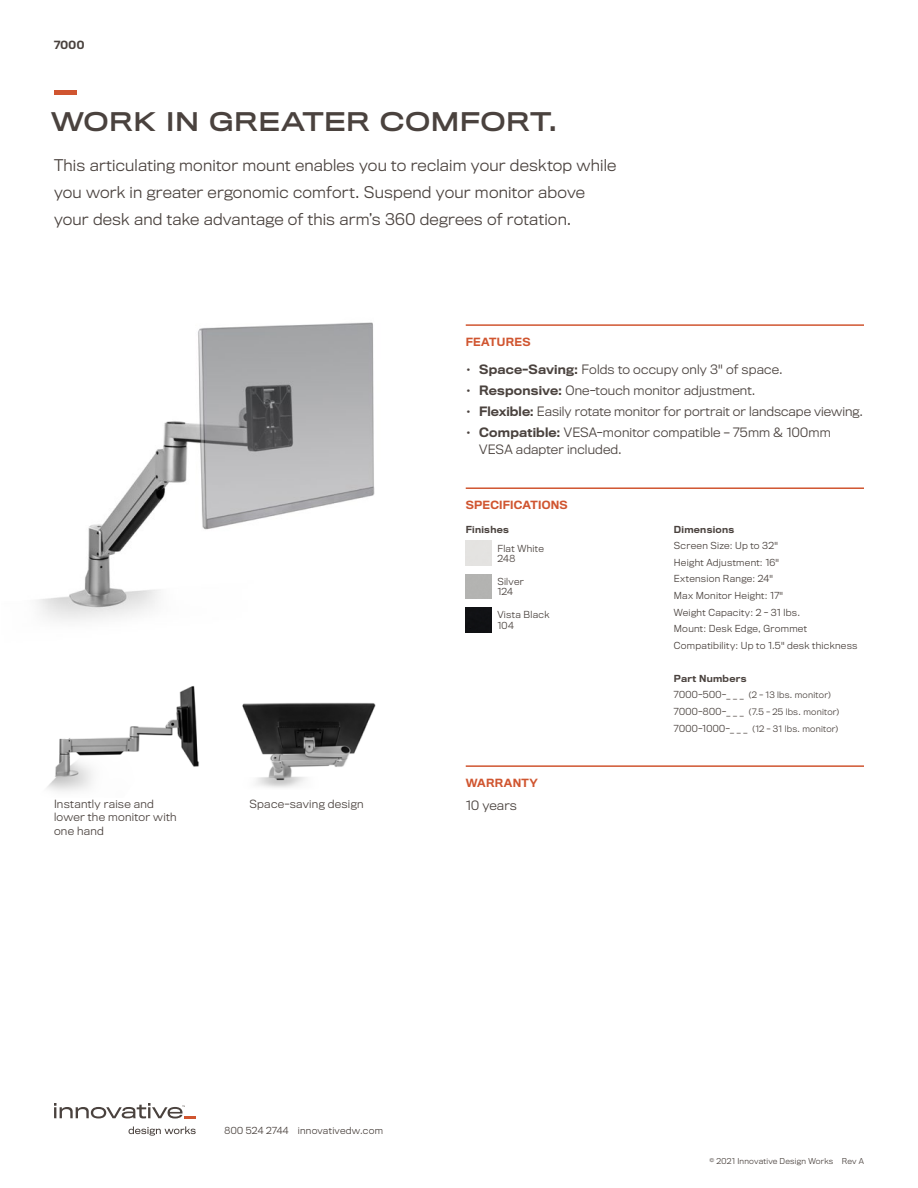
<style>
.page{position:relative;width:918px;height:1188px;background:#fff}
.page>*{position:absolute;margin:0;border:0;box-sizing:border-box;transform-origin:0 0}
.Intro_Header{font:24px "Titling Gothic FB Wide Standard";letter-spacing:.005em;color:#4a423e}
.Description_-_Main{font:300 15px/27px "Titling Gothic FB";letter-spacing:.015em;color:#4a423e}
.Body_-_Features{font:300 12px/16.5px "Titling Gothic FB";letter-spacing:.01em;color:#4a423e}
.Body_-_Warranty{font:300 12px "Titling Gothic FB";letter-spacing:.01em;color:#4a423e}
.t1{font:300 10.5px/13.5px "Titling Gothic FB";letter-spacing:.025em;color:#4a423e}
.Subhead{font:500 10.5px "Titling Gothic FB";letter-spacing:.02em;color:#d05530}
.Product_Name_-_Small{font:500 10.5px "Titling Gothic FB";color:#4a423e}
.Body_-_Specification{font:300 9px "Titling Gothic FB";letter-spacing:.03em;color:#4a423e}
.Body_-_Specification-2{font:500 9px "Titling Gothic FB";letter-spacing:.035em;color:#4a423e}
.Contact_Info{font:300 9px "Titling Gothic FB";letter-spacing:.03em;color:#4a423e}
.Finishes{font:300 9px "Titling Gothic FB";letter-spacing:.025em;color:#4a423e}
.Body_-_Specification-3{font:300 8.25px "Titling Gothic FB";letter-spacing:.03em;color:#4a423e}
.Copyright{font:300 7.5px "Titling Gothic FB";letter-spacing:.03em;color:#4a423e}
.s1{font-weight:500}
.s2{font-size:9px}
</style>
<div class="page">
<svg style="left:129px;top:1126px;width:67px;height:10px"></svg>
<svg style="left:54px;top:1103px;width:142px;height:16px"></svg>
<hr style="left:54px;top:91px;width:22px;height:4px;background:#d05530">
<hr style="left:466px;top:324px;width:398px;height:2px;background:#d05530">
<hr style="left:466px;top:487px;width:398px;height:2px;background:#d05530">
<img style="left:466px;top:607px;width:25px;height:25px">
<hr style="left:466px;top:765px;width:398px;height:2px;background:#d05530">
<img style="left:47px;top:686px;width:152px;height:106px">
<img style="left:37px;top:322px;width:338px;height:299px">
<img style="left:242px;top:702px;width:134px;height:86px">
<p class="Product_Name_-_Small" style="left:54px;top:38px;width:32px">7000</p>
<p class="Intro_Header" style="left:51px;top:107px;width:508px">WORK IN GREATER COMFORT.</p>
<p class="Description_-_Main" style="left:54px;top:152px;width:564px">This articulating monitor mount enables you to reclaim your desktop while you work in greater ergonomic comfort. Suspend your monitor above your desk and take advantage of this arm’s 360 degrees of rotation.</p>
<p class="Subhead" style="left:466px;top:336px;width:66px">FEATURES</p>
<p class="Body_-_Features" style="left:466px;top:361px;width:318px"><span class="s1">• Space-Saving:</span> Folds to occupy only 3" of space.</p>
<p class="Body_-_Features" style="left:466px;top:382px;width:291px"><span class="s1">• Responsive:</span> One-touch monitor adjustment.</p>
<p class="Body_-_Features" style="left:466px;top:403px;width:399px"><span class="s1">• Flexible:</span> Easily rotate monitor for portrait or landscape viewing.</p>
<p class="Body_-_Features" style="left:479px;top:424px;width:353px;text-indent:-14px"><span class="s1">• Compatible:</span> VESA-monitor compatible – 75mm &amp; 100mm<br>VESA adapter included.</p>
<p class="Subhead" style="left:466px;top:499px;width:104px">SPECIFICATIONS</p>
<p class="Body_-_Specification-2" style="left:466px;top:524px;width:45px">Finishes</p>
<p class="Finishes" style="left:497px;top:543px;width:48px">Flat White</p>
<p class="Finishes" style="left:497px;top:553px;width:19px">248</p>
<p class="Body_-_Specification" style="left:497px;top:576px;width:28px">Silver</p>
<p class="Finishes" style="left:497px;top:587px;width:17px">124</p>
<p class="Body_-_Specification" style="left:497px;top:609px;width:54px">Vista Black</p>
<p class="Finishes" style="left:497px;top:620px;width:18px">104</p>
<p class="Subhead" style="left:466px;top:777px;width:74px">WARRANTY</p>
<p class="t1" style="left:250px;top:797px;width:116px">Space-saving design</p>
<p class="t1" style="left:54px;top:797px;width:102px">Instantly raise and</p>
<p class="Body_-_Warranty" style="left:466px;top:799px;width:53px">10 years</p>
<p class="t1" style="left:54px;top:810px;width:124px">lower the monitor with one hand</p>
<p class="Body_-_Specification-2" style="left:674px;top:524px;width:62px">Dimensions</p>
<p class="Body_-_Specification" style="left:674px;top:540px;width:106px">Screen Size: Up to 32"</p>
<p class="Body_-_Specification" style="left:674px;top:557px;width:107px">Height Adjustment: 16"</p>
<p class="Body_-_Specification" style="left:674px;top:574px;width:100px">Extension Range: 24"</p>
<p class="Body_-_Specification" style="left:674px;top:590px;width:111px">Max Monitor Height: 17"</p>
<p class="Body_-_Specification" style="left:674px;top:607px;width:128px">Weight Capacity: 2 - 31 lbs.</p>
<p class="Body_-_Specification" style="left:674px;top:623px;width:135px">Mount: Desk Edge, Grommet</p>
<p class="Body_-_Specification" style="left:674px;top:640px;width:185px">Compatibility: Up to 1.5" desk thickness</p>
<p class="Body_-_Specification-2" style="left:674px;top:673px;width:74px">Part Numbers</p>
<p class="Body_-_Specification-3" style="left:674px;top:690px;width:158px"><span class="s2">7000-500-_ _ _</span> (2 - 13 lbs. monitor)</p>
<p class="Body_-_Specification-3" style="left:674px;top:707px;width:167px"><span class="s2">7000-800-_ _ _</span> (7.5 - 25 lbs. monitor)</p>
<p class="Body_-_Specification-3" style="left:674px;top:724px;width:166px"><span class="s2">7000-1000-_ _ _</span> (12 - 31 lbs. monitor)</p>
<p class="Contact_Info" style="left:225px;top:1125px;width:160px">800 524 2744 innovativedw.com</p>
<p class="Copyright" style="left:710px;top:1157px;width:156px">© 2021 Innovative Design Works Rev A</p>
</div>
